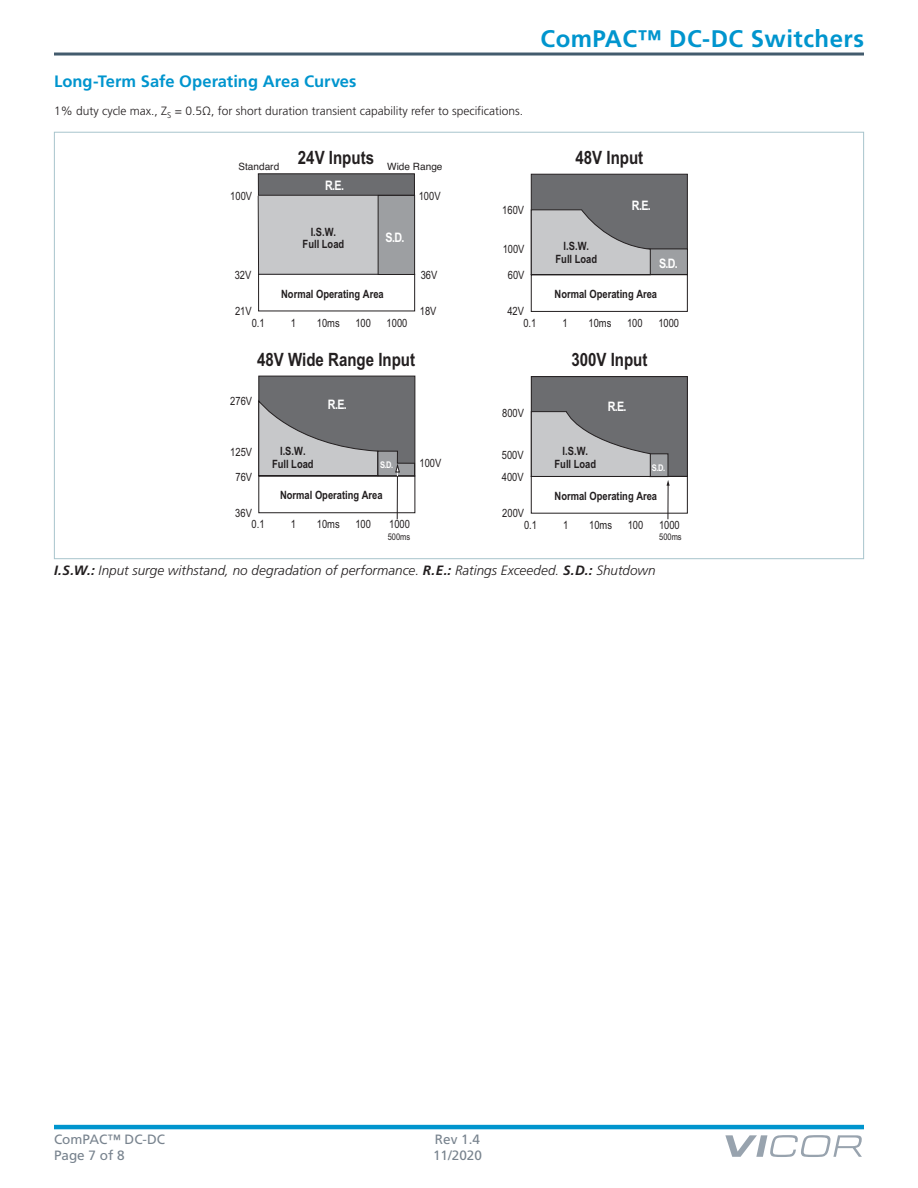
<style>
.page{position:relative;width:918px;height:1188px;background:#fff}
.page>*{position:absolute;margin:0;border:0;box-sizing:border-box;transform-origin:0 0}
.t1{font:700 24px "Frutiger LT Pro";letter-spacing:.02em;color:#0095ce}
.t2{font:700 18.3px "Arial Narrow";color:#231f20}
.t3{font:700 16.5px "Frutiger LT Pro";color:#0095ce}
.t4{font:italic 300 13.5px "Frutiger LT Pro";color:#231f20}
.t5{font:13.5px "Frutiger LT Pro";color:#78838e}
.t6{font:700 13.05px "Arial Narrow";color:#fff}
.t7{font:300 12px "Frutiger LT Pro";color:#231f20}
.t8{font:700 11.4px/12.5px "Arial Narrow";color:#231f20;text-align:center}
.t9{font:11.4px/22px "Arial Narrow";color:#231f20}
.t10{font:10.05px "Helvetica";color:#231f20}
.t11{font:9.15px "Arial Narrow";color:#231f20}
.t12{font:700 9.15px "Arial Narrow";color:#fff}
.s1{font-weight:700}
</style>
<div class="page">
<hr style="left:54px;top:1125px;width:810px;height:4px;background:#0095ce">
<svg style="left:725px;top:1135px;width:137px;height:22px"></svg>
<hr style="left:54px;top:53px;width:810px;height:3px;background:#435b6d">
<svg style="left:258px;top:173px;width:157px;height:138px"></svg>
<div style="left:531px;top:377px;width:156px;height:99px;background:#6c6d70"></div>
<div style="left:531px;top:376px;width:157px;height:101px;border:1px solid #231f20"></div>
<div style="left:531px;top:174px;width:157px;height:101px;background:#6c6d70;border:1px solid #231f20"></div>
<svg style="left:531px;top:209px;width:157px;height:103px"></svg>
<div style="left:259px;top:376px;width:156px;height:100px;background:#6c6d70"></div>
<div style="left:259px;top:376px;width:156px;height:100px;border:1px solid #231f20"></div>
<hr style="left:258px;top:196px;width:1px;height:78px;background:#231f20">
<div style="left:378px;top:195px;width:37px;height:79px;background:#9d9fa2"></div>
<div style="left:378px;top:195px;width:37px;height:80px;border:1px solid #231f20"></div>
<svg style="left:258px;top:400px;width:157px;height:120px"></svg>
<hr style="left:668px;top:485px;width:1px;height:34px;background:#231f20">
<svg style="left:531px;top:411px;width:157px;height:103px"></svg>
<h3 class="t3" style="left:54px;top:71px;width:304px">Long-Term Safe Operating Area Curves</h3>
<p class="t7" style="left:54px;top:104px;width:471px">1% duty cycle max., Z<sub>S</sub> = 0.5Ω, for short duration transient capability refer to specifications.</p>
<h2 class="t2" style="left:298px;top:143px;width:78px">24V Inputs</h2>
<p class="t10" style="left:238px;top:159px;width:42px">Standard</p>
<p class="t10" style="left:387px;top:159px;width:57px">Wide Range</p>
<p class="t9" style="left:230px;top:184px;width:23px">100V</p>
<p class="t9" style="left:235px;top:263px;width:18px">32V</p>
<p class="t9" style="left:235px;top:300px;width:18px">21V</p>
<p class="t6" style="left:325px;top:175px;width:20px">R.E.</p>
<p class="t8" style="left:303px;top:225px;width:43px">I.S.W.<br>Full Load</p>
<p class="t6" style="left:386px;top:228px;width:20px">S.D.</p>
<p class="t8" style="left:281px;top:287px;width:104px">Normal Operating Area</p>
<p class="t9" style="left:419px;top:184px;width:23px">100V</p>
<p class="t9" style="left:421px;top:263px;width:18px">36V</p>
<p class="t9" style="left:420px;top:300px;width:18px">18V</p>
<p class="t9" style="left:502px;top:199px;width:23px">160V</p>
<p class="t9" style="left:503px;top:238px;width:23px">100V</p>
<p class="t9" style="left:508px;top:263px;width:18px">60V</p>
<p class="t9" style="left:507px;top:300px;width:18px">42V</p>
<h1 class="t1" style="left:541px;top:24px;width:325px">ComPAC™ DC-DC Switchers</h1>
<h2 class="t2" style="left:576px;top:144px;width:69px">48V Input</h2>
<p class="t6" style="left:632px;top:195px;width:20px">R.E.</p>
<p class="t8" style="left:556px;top:239px;width:43px">I.S.W.<br>Full Load</p>
<p class="t6" style="left:659px;top:253px;width:20px">S.D.</p>
<p class="t8" style="left:555px;top:287px;width:104px">Normal Operating Area</p>
<p class="t9" style="left:252px;top:311px;width:15px">0.1</p>
<p class="t9" style="left:291px;top:311px;width:7px">1</p>
<p class="t9" style="left:317px;top:311px;width:24px">10ms</p>
<p class="t9" style="left:355px;top:311px;width:17px">100</p>
<p class="t9" style="left:387px;top:311px;width:22px">1000</p>
<h2 class="t2" style="left:257px;top:345px;width:160px">48V Wide Range Input</h2>
<p class="t9" style="left:523px;top:311px;width:15px">0.1</p>
<p class="t9" style="left:562px;top:311px;width:7px">1</p>
<p class="t9" style="left:589px;top:311px;width:24px">10ms</p>
<p class="t9" style="left:627px;top:311px;width:17px">100</p>
<p class="t9" style="left:658px;top:311px;width:22px">1000</p>
<h2 class="t2" style="left:571px;top:346px;width:78px">300V Input</h2>
<p class="t9" style="left:230px;top:389px;width:23px">276V</p>
<p class="t9" style="left:230px;top:441px;width:23px">125V</p>
<p class="t9" style="left:236px;top:465px;width:18px">76V</p>
<p class="t8" style="left:272px;top:444px;width:43px">I.S.W.<br>Full Load</p>
<p class="t6" style="left:328px;top:394px;width:20px">R.E.</p>
<p class="t6" style="left:608px;top:396px;width:20px">R.E.</p>
<p class="t9" style="left:502px;top:401px;width:23px">800V</p>
<p class="t12" style="left:380px;top:458px;width:15px">S.D.</p>
<p class="t9" style="left:420px;top:451px;width:23px">100V</p>
<p class="t9" style="left:502px;top:443px;width:23px">500V<br>400V</p>
<p class="t8" style="left:555px;top:445px;width:43px">I.S.W.<br>Full Load</p>
<p class="t12" style="left:652px;top:460px;width:15px">S.D.</p>
<p class="t8" style="left:280px;top:488px;width:104px">Normal Operating Area</p>
<p class="t8" style="left:555px;top:489px;width:104px">Normal Operating Area</p>
<p class="t9" style="left:235px;top:502px;width:18px">36V</p>
<p class="t9" style="left:502px;top:501px;width:23px">200V</p>
<p class="t9" style="left:252px;top:513px;width:15px">0.1</p>
<p class="t9" style="left:291px;top:513px;width:7px">1</p>
<p class="t9" style="left:317px;top:513px;width:24px">10ms</p>
<p class="t9" style="left:355px;top:513px;width:17px">100</p>
<p class="t9" style="left:389px;top:513px;width:22px">1000</p>
<p class="t9" style="left:524px;top:513px;width:15px">0.1</p>
<p class="t9" style="left:563px;top:513px;width:7px">1</p>
<p class="t9" style="left:589px;top:513px;width:24px">10ms</p>
<p class="t9" style="left:628px;top:513px;width:17px">100</p>
<p class="t9" style="left:659px;top:513px;width:22px">1000</p>
<p class="t11" style="left:388px;top:530px;width:24px">500ms</p>
<p class="t11" style="left:659px;top:530px;width:24px">500ms</p>
<p class="t4" style="left:54px;top:563px;width:603px"><span class="s1">I.S.W.:</span> Input surge withstand, no degradation of performance. <span class="s1">R.E.:</span> Ratings Exceeded. <span class="s1">S.D.:</span> Shutdown</p>
<p class="t5" style="left:54px;top:1132px;width:113px">ComPAC™ DC-DC</p>
<p class="t5" style="left:435px;top:1132px;width:47px">Rev 1.4</p>
<p class="t5" style="left:54px;top:1148px;width:72px">Page 7 of 8</p>
<p class="t5" style="left:433px;top:1148px;width:50px">11/2020</p>
</div>
